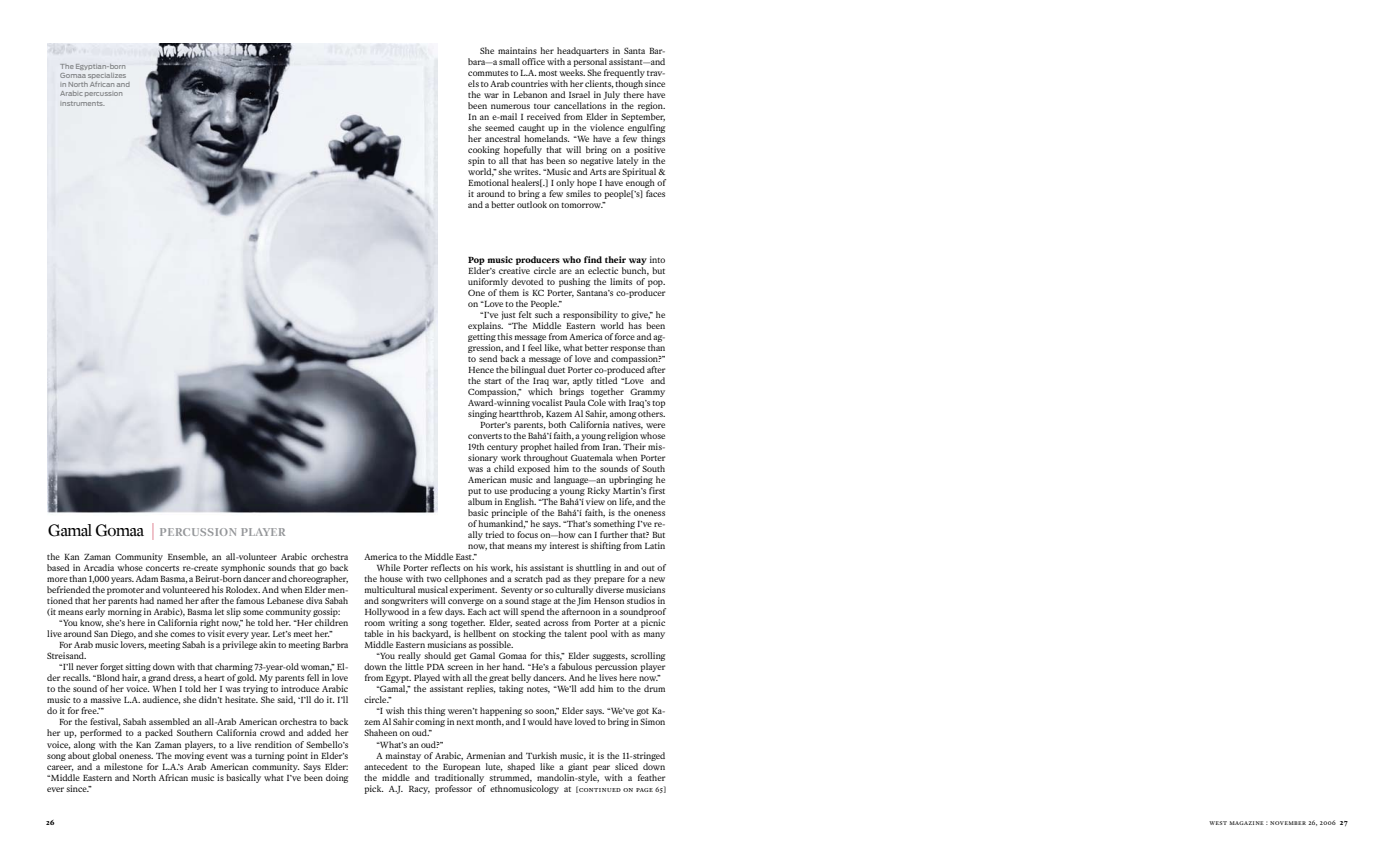
<style>
.page{position:relative;width:1395px;height:847px;background:#fff}
.page>*{position:absolute;margin:0;border:0;box-sizing:border-box;transform-origin:0 0}
.t1{font:600 11px "Zocalo Display LF";letter-spacing:.05em;color:#939598}
.t2{font:300 9px/11px "FB Kis Text";color:#000;text-align:justify}
.t3{font:700 7.6px "FB Kis Text OSF";color:#000}
.t4{font:300 7.5px "FB Kis Text SC";letter-spacing:.05em;color:#000}
.t5{font:500 7px/9px "Antenna";color:#808284}
.t6{font:300 7px "FB Kis Text SC";letter-spacing:.05em;color:#000}
.s1{font-weight:400;font-size:16px;color:#000}
.s2{font-family:"Antenna";font-weight:100;font-size:18px;color:#c51b36}
.s3{font-weight:700}
.s4{font-family:"FB Kis Text OSF";font-weight:700;font-size:7.5px}
</style>
<div class="page">
<img style="left:47px;top:43px;width:390px;height:470px">
<p class="t5" style="left:60px;top:62px;width:71px">The Egyptian-born<br>Gomaa specializes in North African and<br>Arabic percussion instruments.</p>
<p class="t2" style="left:468px;top:45px;width:199px;text-indent:12px">She maintains her headquarters in Santa Bar&shy;bara—a small office with a personal assistant—and commutes to L.A. most weeks. She frequently trav&shy;els to Arab countries with her clients, though since the war in Lebanon and Israel in July there have been numerous tour cancellations in the region.<br>In an e-mail I received from Elder in September, she seemed caught up in the violence engulfing her ancestral homelands. “We have a few things cooking hopefully that will bring on a positive spin to all that has been so negative lately in the world,” she writes. “Music and Arts are Spiritual &amp; Emotional healers[.] I only hope I have enough of it around to bring a few smiles to people[’s] faces and a better outlook on tomorrow.”</p>
<p class="t1" style="left:48px;top:524px;width:239px"><span class="s1">Gamal Gomaa</span> <span class="s2">|</span> PERCUSSION PLAYER</p>
<p class="t2" style="left:47px;top:551px;width:302px">the Kan Zaman Community Ensemble, an all-volunteer Arabic orchestra</p>
<p class="t2" style="left:47px;top:562px;width:302px">based in Arcadia whose concerts re-create symphonic sounds that go back</p>
<p class="t2" style="left:47px;top:573px;width:302px">more than 1,000 years. Adam Basma, a Beirut-born dancer and choreographer,</p>
<p class="t2" style="left:47px;top:584px;width:303px">befriended the promoter and volunteered his Rolodex. And when Elder men-</p>
<p class="t2" style="left:47px;top:595px;width:302px">tioned that her parents had named her after the famous Lebanese diva Sabah</p>
<p class="t2" style="left:47px;top:606px;width:294px">(it means early morning in Arabic), Basma let slip some community gossip:</p>
<p class="t2" style="left:59px;top:617px;width:290px">“You know, she’s here in California right now,” he told her. “Her children</p>
<p class="t2" style="left:47px;top:628px;width:287px">live around San Diego, and she comes to visit every year. Let’s meet her.”</p>
<p class="t2" style="left:59px;top:639px;width:291px">For Arab music lovers, meeting Sabah is a privilege akin to meeting Barbra</p>
<p class="t2" style="left:47px;top:650px;width:41px">Streisand.</p>
<p class="t2" style="left:59px;top:661px;width:291px">“I’ll never forget sitting down with that charming 73-year-old woman,” El-</p>
<p class="t2" style="left:47px;top:672px;width:302px">der recalls. “Blond hair, a grand dress, a heart of gold. My parents fell in love</p>
<p class="t2" style="left:47px;top:683px;width:302px">to the sound of her voice. When I told her I was trying to introduce Arabic</p>
<p class="t2" style="left:47px;top:694px;width:303px">music to a massive L.A. audience, she didn’t hesitate. She said, ‘I’ll do it. I’ll</p>
<p class="t2" style="left:47px;top:705px;width:58px">do it for free.’”</p>
<p class="t2" style="left:59px;top:716px;width:290px">For the festival, Sabah assembled an all-Arab American orchestra to back</p>
<p class="t2" style="left:47px;top:727px;width:303px">her up, performed to a packed Southern California crowd and added her</p>
<p class="t2" style="left:47px;top:738px;width:303px">voice, along with the Kan Zaman players, to a live rendition of Sembello’s</p>
<p class="t2" style="left:47px;top:749px;width:302px">song about global oneness. The moving event was a turning point in Elder’s</p>
<p class="t2" style="left:47px;top:760px;width:302px">career, and a milestone for L.A.’s Arab American community. Says Elder:</p>
<p class="t2" style="left:47px;top:771px;width:303px">“Middle Eastern and North African music is basically what I’ve been doing</p>
<p class="t2" style="left:47px;top:782px;width:46px">ever since.”</p>
<p class="t2" style="left:468px;top:254px;width:199px"><span class="s3">Pop music producers who find their way</span> into Elder’s creative circle are an eclectic bunch, but uniformly devoted to pushing the limits of pop.<br>One of them is KC Porter, Santana’s co-producer on “Love to the People.”</p>
<p class="t2" style="left:480px;top:309px;width:187px">“I’ve just felt such a responsibility to give,” he</p>
<p class="t2" style="left:468px;top:320px;width:199px">explains. “The Middle Eastern world has been</p>
<p class="t2" style="left:468px;top:331px;width:199px">getting this message from America of force and ag-</p>
<p class="t2" style="left:468px;top:342px;width:199px">gression, and I feel like, what better response than</p>
<p class="t2" style="left:468px;top:353px;width:199px">to send back a message of love and compassion?”</p>
<p class="t2" style="left:468px;top:364px;width:199px">Hence the bilingual duet Porter co-produced after</p>
<p class="t2" style="left:468px;top:375px;width:199px">the start of the Iraq war, aptly titled “Love and</p>
<p class="t2" style="left:468px;top:386px;width:199px">Compassion,” which brings together Grammy</p>
<p class="t2" style="left:468px;top:397px;width:199px">Award-winning vocalist Paula Cole with Iraq’s top</p>
<p class="t2" style="left:468px;top:408px;width:199px">singing heartthrob, Kazem Al Sahir, among others.</p>
<p class="t2" style="left:480px;top:419px;width:187px">Porter’s parents, both California natives, were</p>
<p class="t2" style="left:468px;top:430px;width:199px">converts to the Bahá’í faith, a young religion whose</p>
<p class="t2" style="left:468px;top:441px;width:199px">19th century prophet hailed from Iran. Their mis-</p>
<p class="t2" style="left:468px;top:452px;width:199px">sionary work throughout Guatemala when Porter</p>
<p class="t2" style="left:468px;top:463px;width:199px">was a child exposed him to the sounds of South</p>
<p class="t2" style="left:468px;top:474px;width:199px">American music and language—an upbringing he</p>
<p class="t2" style="left:468px;top:485px;width:199px">put to use producing a young Ricky Martin’s first</p>
<p class="t2" style="left:468px;top:496px;width:199px">album in English. “The Bahá’í view on life, and the</p>
<p class="t2" style="left:468px;top:507px;width:199px">basic principle of the Bahá’í faith, is the oneness</p>
<p class="t2" style="left:468px;top:518px;width:199px">of humankind,” he says. “That’s something I’ve re-</p>
<p class="t2" style="left:468px;top:529px;width:199px">ally tried to focus on—how can I further that? But</p>
<p class="t2" style="left:468px;top:540px;width:199px">now, that means my interest is shifting from Latin</p>
<p class="t2" style="left:364px;top:551px;width:114px">America to the Middle East.”</p>
<p class="t2" style="left:376px;top:562px;width:291px">While Porter reflects on his work, his assistant is shuttling in and out of</p>
<p class="t2" style="left:364px;top:573px;width:302px">the house with two cellphones and a scratch pad as they prepare for a new</p>
<p class="t2" style="left:364px;top:584px;width:302px">multicultural musical experiment. Seventy or so culturally diverse musicians</p>
<p class="t2" style="left:364px;top:595px;width:303px">and songwriters will converge on a sound stage at the Jim Henson studios in</p>
<p class="t2" style="left:364px;top:606px;width:302px">Hollywood in a few days. Each act will spend the afternoon in a soundproof</p>
<p class="t2" style="left:364px;top:617px;width:303px">room writing a song together. Elder, seated across from Porter at a picnic</p>
<p class="t2" style="left:364px;top:628px;width:303px">table in his backyard, is hellbent on stocking the talent pool with as many</p>
<p class="t2" style="left:364px;top:639px;width:151px">Middle Eastern musicians as possible.</p>
<p class="t2" style="left:376px;top:650px;width:291px">“You really should get Gamal Gomaa for this,” Elder suggests, scrolling</p>
<p class="t2" style="left:364px;top:661px;width:302px">down the little PDA screen in her hand. “He’s a fabulous percussion player</p>
<p class="t2" style="left:364px;top:672px;width:298px">from Egypt. Played with all the great belly dancers. And he lives here now.”</p>
<p class="t2" style="left:376px;top:683px;width:291px">“Gamal,” the assistant replies, taking notes, “We’ll add him to the drum</p>
<p class="t2" style="left:364px;top:694px;width:29px">circle.”</p>
<p class="t2" style="left:376px;top:705px;width:291px">“I wish this thing weren’t happening so soon,” Elder says. “We’ve got Ka-</p>
<p class="t2" style="left:364px;top:716px;width:303px">zem Al Sahir coming in next month, and I would have loved to bring in Simon</p>
<p class="t2" style="left:364px;top:727px;width:69px">Shaheen on oud.”</p>
<p class="t2" style="left:376px;top:738px;width:69px">“What’s an oud?”</p>
<p class="t2" style="left:376px;top:749px;width:291px">A mainstay of Arabic, Armenian and Turkish music, it is the 11-stringed</p>
<p class="t2" style="left:364px;top:760px;width:303px">antecedent to the European lute, shaped like a giant pear sliced down</p>
<p class="t2" style="left:364px;top:771px;width:302px">the middle and traditionally strummed, mandolin-style, with a feather</p>
<p class="t2" style="left:364px;top:782px;width:209px">pick. A.J. Racy, professor of ethnomusicology at</p>
<p class="t4" style="left:576px;top:784px;width:91px">[continued on page 65]</p>
<p class="t3" style="left:46px;top:817px;width:10px">26</p>
<p class="t6" style="left:1209px;top:817px;width:140px">west magazine : november 26, 2006 <span class="s4">27</span></p>
</div>
